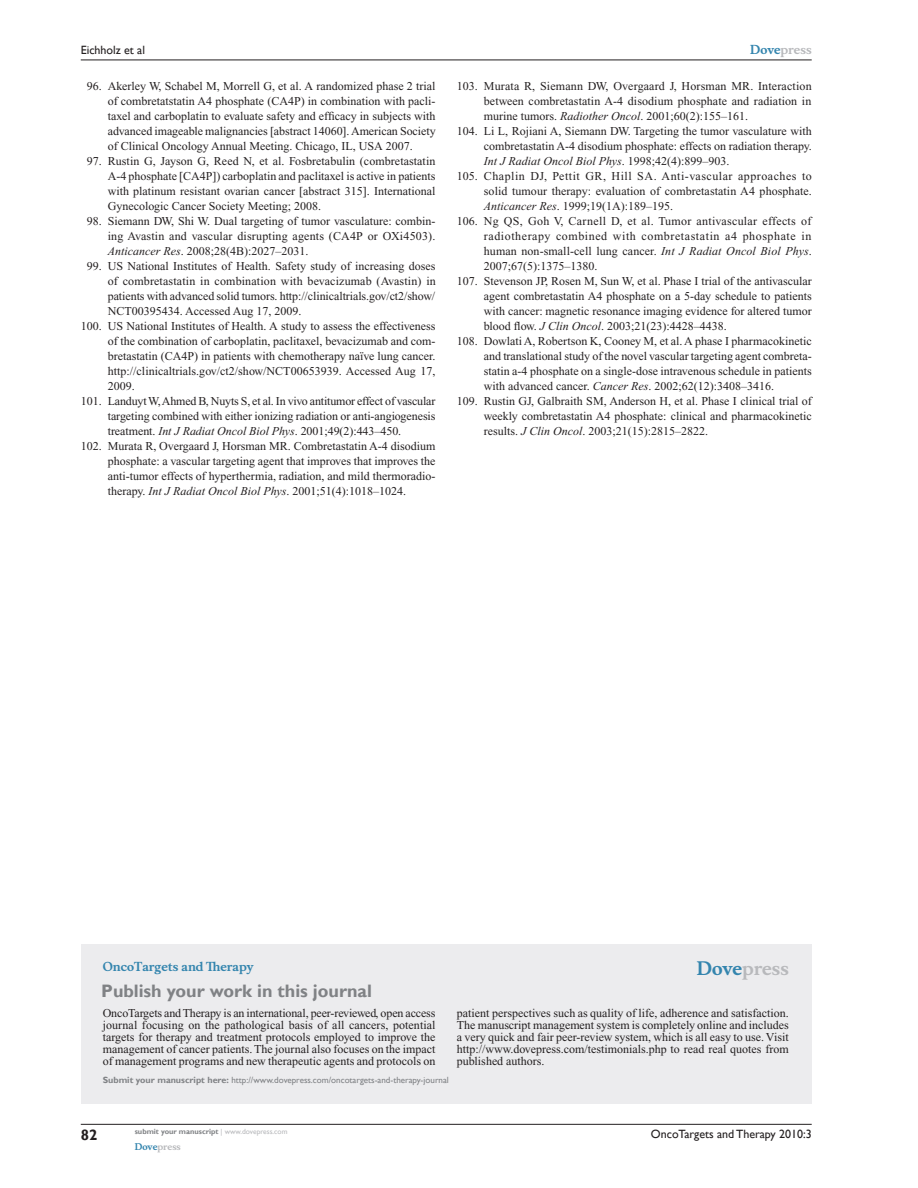
<style>
.page{position:relative;width:918px;height:1188px;background:#fff}
.page>*{position:absolute;margin:0;border:0;box-sizing:border-box;transform-origin:0 0}
.t1{font:700 18px "Gill Sans";color:#808285}
.t2{font:700 18px "Musee";color:#b8b9bc}
.t3{font:700 15px "Gill Sans";color:#231f20}
.t4{font:12px/15px "Times New Roman";color:#231f20;text-align:justify}
.t5{font:12px "Times New Roman";letter-spacing:.04em;color:#231f20}
.t6{font:12px "Times New Roman";letter-spacing:.025em;color:#231f20}
.t7{font:12px "Times New Roman";letter-spacing:.045em;color:#231f20}
.t8{font:italic 12px "Times New Roman";color:#231f20}
.t9{font:12px "Gill Sans";color:#231f20}
.t10{font:700 12px "Musee";color:#3485ae}
.t11{font:700 12px "Musee";color:#b8b9bc}
.t12{font:9px "Gill Sans";color:#808285}
.t13{font:700 9px "Musee";color:#b8b9bc}
.t14{font:700 7.5px "Gill Sans";color:#808285}
.s1{color:#3485ae}
.s2{font-style:italic}
.s3{font-style:normal}
.s4{font-weight:700}
.s5{font-weight:400;color:#b8b9bc}
</style>
<div class="page">
<div style="left:81px;top:944px;width:731px;height:159px;background:#ececee"></div>
<hr style="left:81px;top:1124px;width:731px;height:1px;background:#231f20">
<hr style="left:81px;top:60px;width:731px;height:1px;background:#231f20">
<p class="t9" style="left:81px;top:43px;width:66px">Eichholz et al</p>
<p class="t11" style="left:750px;top:43px;width:63px"><span class="s1">Dove</span>press</p>
<p class="t4" style="left:108px;top:79px;width:329px;text-indent:-21px">96. Akerley W, Schabel M, Morrell G, et al. A randomized phase 2 trial of combretatstatin A4 phosphate (CA4P) in combination with pacli&shy;taxel and carboplatin to evaluate safety and efficacy in subjects with advanced imageable malignancies [abstract 14060]. American Society of Clinical Oncology Annual Meeting. Chicago, IL, USA 2007.</p>
<p class="t4" style="left:108px;top:154px;width:329px;text-indent:-21px">97. Rustin G, Jayson G, Reed N, et al. Fosbretabulin (combretastatin A-4 phosphate [CA4P]) carboplatin and paclitaxel is active in patients with platinum resistant ovarian cancer [abstract 315]. International Gynecologic Cancer Society Meeting; 2008.</p>
<p class="t4" style="left:108px;top:214px;width:329px;text-indent:-21px">98. Siemann DW, Shi W. Dual targeting of tumor vasculature: combin&shy;ing Avastin and vascular disrupting agents (CA4P or OXi4503).<br><span class="s2">Anticancer Res</span>. 2008;28(4B):2027–2031.</p>
<p class="t4" style="left:87px;top:259px;width:350px">99. US National Institutes of Health. Safety study of increasing doses</p>
<p class="t4" style="left:108px;top:274px;width:330px">of combretastatin in combination with bevacizumab (Avastin) in</p>
<p class="t4" style="left:108px;top:289px;width:329px">patients with advanced solid tumors. http://clinicaltrials.gov/ct2/show/</p>
<p class="t4" style="left:108px;top:304px;width:195px">NCT00395434. Accessed Aug 17, 2009.</p>
<p class="t4" style="left:81px;top:319px;width:356px">100. US National Institutes of Health. A study to assess the effectiveness</p>
<p class="t4" style="left:108px;top:334px;width:329px">of the combination of carboplatin, paclitaxel, bevacizumab and com-</p>
<p class="t4" style="left:108px;top:349px;width:329px">bretastatin (CA4P) in patients with chemotherapy naïve lung cancer.</p>
<p class="t4" style="left:108px;top:364px;width:329px">http://clinicaltrials.gov/ct2/show/NCT00653939. Accessed Aug 17,</p>
<p class="t4" style="left:108px;top:379px;width:28px">2009.</p>
<p class="t4" style="left:81px;top:394px;width:356px">101. Landuyt W, Ahmed B, Nuyts S, et al. In vivo antitumor effect of vascular</p>
<p class="t4" style="left:108px;top:409px;width:329px">targeting combined with either ionizing radiation or anti-- angiogenesis</p>
<p class="t4" style="left:108px;top:424px;width:295px">treatment. <span class="s2">Int J Radiat Oncol Biol Phys</span>. 2001;49(2):443–450.</p>
<p class="t4" style="left:81px;top:439px;width:356px">102. Murata R, Overgaard J, Horsman MR. Combretastatin A-4 disodium</p>
<p class="t4" style="left:108px;top:454px;width:329px">phosphate: a vascular targeting agent that improves that improves the</p>
<p class="t4" style="left:108px;top:469px;width:329px">anti-tumor effects of hyperthermia, radiation, and mild thermoradio-</p>
<p class="t4" style="left:108px;top:484px;width:300px">therapy. <span class="s2">Int J Radiat Oncol Biol Phys</span>. 2001;51(4):1018–1024.</p>
<p class="t4" style="left:457px;top:79px;width:356px">103. Murata R, Siemann DW, Overgaard J, Horsman MR. Interaction</p>
<p class="t4" style="left:484px;top:94px;width:329px">between combretastatin A-4 disodium phosphate and radiation in</p>
<p class="t4" style="left:484px;top:109px;width:266px">murine tumors. <span class="s2">Radiother Oncol</span>. 2001;60(2):155–161.</p>
<p class="t4" style="left:457px;top:124px;width:356px">104. Li L, Rojiani A, Siemann DW. Targeting the tumor vasculature with</p>
<p class="t4" style="left:484px;top:139px;width:329px">combretastatin A-4 disodium phosphate: effects on radiation therapy.</p>
<p class="t8" style="left:484px;top:155px;width:247px">Int J Radiat Oncol Biol Phys<span class="s3">. 1998;42(4):899–903.</span></p>
<p class="t5" style="left:457px;top:170px;width:357px">105. Chaplin DJ, Pettit GR, Hill SA. Anti-vascular approaches to</p>
<p class="t4" style="left:484px;top:184px;width:329px">solid tumour therapy: evaluation of combretastatin A4 phosphate.</p>
<p class="t4" style="left:484px;top:199px;width:191px"><span class="s2">Anticancer Res</span>. 1999;19(1A):189–195.</p>
<p class="t6" style="left:457px;top:215px;width:356px">106. Ng QS, Goh V, Carnell D, et al. Tumor antivascular effects of</p>
<p class="t7" style="left:484px;top:230px;width:329px">radiotherapy combined with combretastatin a4 phosphate in</p>
<p class="t4" style="left:484px;top:244px;width:329px">human non-small-cell lung cancer. <span class="s2">Int J Radiat Oncol Biol Phys</span>.</p>
<p class="t4" style="left:484px;top:259px;width:115px">2007;67(5):1375–1380.</p>
<p class="t4" style="left:457px;top:274px;width:356px">107. Stevenson JP, Rosen M, Sun W, et al. Phase I trial of the antivascular</p>
<p class="t4" style="left:484px;top:289px;width:329px">agent combretastatin A4 phosphate on a 5-day schedule to patients</p>
<p class="t4" style="left:484px;top:304px;width:329px">with cancer: magnetic resonance imaging evidence for altered tumor</p>
<p class="t4" style="left:484px;top:319px;width:244px">blood flow. <span class="s2">J Clin Oncol</span>. 2003;21(23):4428–4438.</p>
<p class="t4" style="left:457px;top:334px;width:356px">108. Dowlati A, Robertson K, Cooney M, et al. A phase I pharmacokinetic</p>
<p class="t4" style="left:484px;top:349px;width:329px">and translational study of the novel vascular targeting agent combreta-</p>
<p class="t4" style="left:484px;top:364px;width:329px">statin a-4 phosphate on a single-dose intravenous schedule in patients</p>
<p class="t4" style="left:484px;top:379px;width:292px">with advanced cancer. <span class="s2">Cancer Res</span>. 2002;62(12):3408–3416.</p>
<p class="t4" style="left:457px;top:394px;width:356px">109. Rustin GJ, Galbraith SM, Anderson H, et al. Phase I clinical trial of</p>
<p class="t4" style="left:484px;top:409px;width:329px">weekly combretastatin A4 phosphate: clinical and pharmacokinetic</p>
<p class="t4" style="left:484px;top:424px;width:226px">results. <span class="s2">J Clin Oncol</span>. 2003;21(15):2815–2822.</p>
<p class="t10" style="left:103px;top:959px;width:152px">OncoTargets and Therapy</p>
<h1 class="t1" style="left:101px;top:980px;width:272px">Publish your work in this journal</h1>
<h1 class="t2" style="left:697px;top:958px;width:94px"><span class="s1">Dove</span>press</h1>
<p class="t4" style="left:103px;top:1007px;width:334px;line-height:12px">OncoTargets and Therapy is an international, peer-reviewed, open access journal focusing on the pathological basis of all cancers, potential targets for therapy and treatment protocols employed to improve the management of cancer patients. The journal also focuses on the impact of management programs and new therapeutic agents and protocols on</p>
<p class="t4" style="left:457px;top:1007px;width:333px;line-height:12px">patient perspectives such as quality of life, adherence and satisfaction.<br>The manuscript management system is completely online and includes a very quick and fair peer-review system, which is all easy to use. Visit http://www.dovepress.com/testimonials.php to read real quotes from published authors.</p>
<p class="t12" style="left:103px;top:1075px;width:348px"><span class="s4">Submit your manuscript here:</span> http://www.dovepress.com/oncotargets-and-therapy-journal</p>
<p class="t3" style="left:81px;top:1126px;width:18px">82</p>
<p class="t14" style="left:135px;top:1127px;width:154px">submit your manuscript <span class="s5">| www.dovepress.com</span></p>
<p class="t13" style="left:135px;top:1141px;width:48px"><span class="s1">Dove</span>press</p>
<p class="t9" style="left:651px;top:1127px;width:162px">OncoTargets and Therapy 2010:3</p>
</div>
